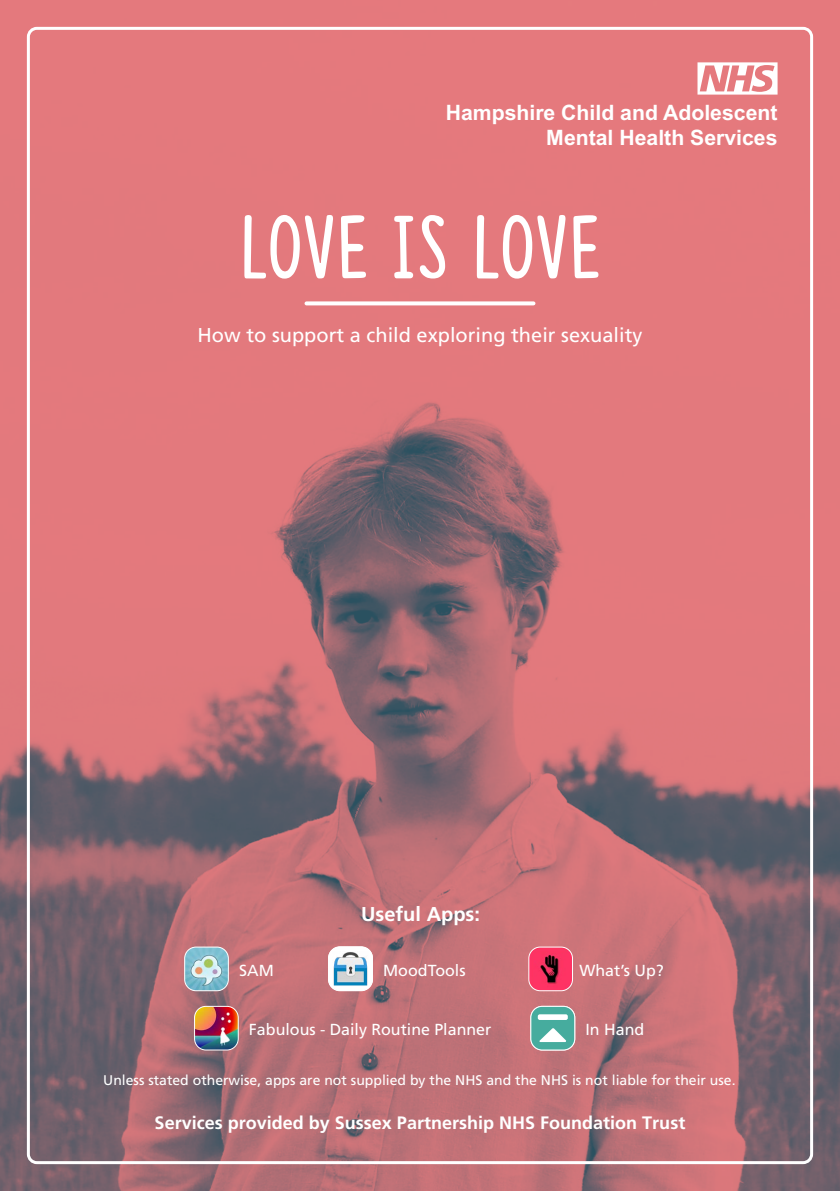
<style>
.page{position:relative;width:840px;height:1191px;background:#fff}
.page>*{position:absolute;margin:0;border:0;box-sizing:border-box;transform-origin:0 0}
.t1{font:90px "Congratulations";letter-spacing:-.01em;color:#fff}
.t2{font:700 21.2px/25.4px "Arial";color:#fff;text-align:right}
.t3{font:20px "Frutiger";color:#fff}
.t4{font:700 20px "Frutiger";color:#fff}
.t5{font:700 18px "Frutiger";color:#fff}
.t6{font:16px "Frutiger";color:#fff}
.t7{font:14px "Frutiger";color:#fff}
</style>
<div class="page">
<img style="left:0;top:0;width:839px;height:1191px">
<svg style="left:306px;top:301px;width:227px;height:4px"></svg>
<img style="left:194px;top:1006px;width:44px;height:44px">
<div style="left:194px;top:1006px;width:44px;height:44px;border:1px solid #fff;border-radius:11px"></div>
<div style="left:530px;top:1006px;width:44px;height:44px;background:#46ac9e;border-radius:11px"></div>
<svg style="left:539px;top:1028px;width:27px;height:14px"></svg>
<div style="left:537px;top:1014px;width:30px;height:6px;background:#fff;border-radius:2px"></div>
<div style="left:530px;top:1006px;width:44px;height:44px;border:1px solid #fff;border-radius:11px"></div>
<img style="left:184px;top:947px;width:44px;height:43px">
<div style="left:184px;top:946px;width:44px;height:45px;border:1px solid #fff;border-radius:11px"></div>
<div style="left:328px;top:946px;width:44px;height:45px;border:1px solid #fff;border-radius:11px"></div>
<div style="left:328px;top:946px;width:44px;height:44px;background:#fff;border-radius:11px"></div>
<img style="left:333px;top:952px;width:35px;height:34px">
<div style="left:328px;top:946px;width:44px;height:44px;border:1px solid #fff;border-radius:11px"></div>
<svg style="left:697px;top:62px;width:80px;height:33px"></svg>
<img style="left:528px;top:947px;width:44px;height:43px">
<div style="left:528px;top:946px;width:44px;height:45px;border:1px solid #fff;border-radius:11px"></div>
<h2 class="t2" style="left:445px;top:101px;width:333px">Hampshire Child and Adolescent<br>Mental Health Services</h2>
<h1 class="t1" style="left:239px;top:194px;width:363px">LOVE IS LOVE</h1>
<h3 class="t3" style="left:197px;top:323px;width:446px">How to support a child exploring their sexuality</h3>
<h3 class="t4" style="left:361px;top:902px;width:120px">Useful Apps:</h3>
<p class="t6" style="left:239px;top:961px;width:36px">SAM</p>
<p class="t6" style="left:383px;top:961px;width:84px">MoodTools</p>
<p class="t6" style="left:579px;top:961px;width:86px">What’s Up?</p>
<p class="t6" style="left:249px;top:1020px;width:244px">Fabulous - Daily Routine Planner</p>
<p class="t6" style="left:585px;top:1019px;width:60px">In Hand</p>
<p class="t7" style="left:103px;top:1072px;width:633px">Unless stated otherwise, apps are not supplied by the NHS and the NHS is not liable for their use.</p>
<p class="t5" style="left:154px;top:1111px;width:532px">Services provided by Sussex Partnership NHS Foundation Trust</p>
</div>
